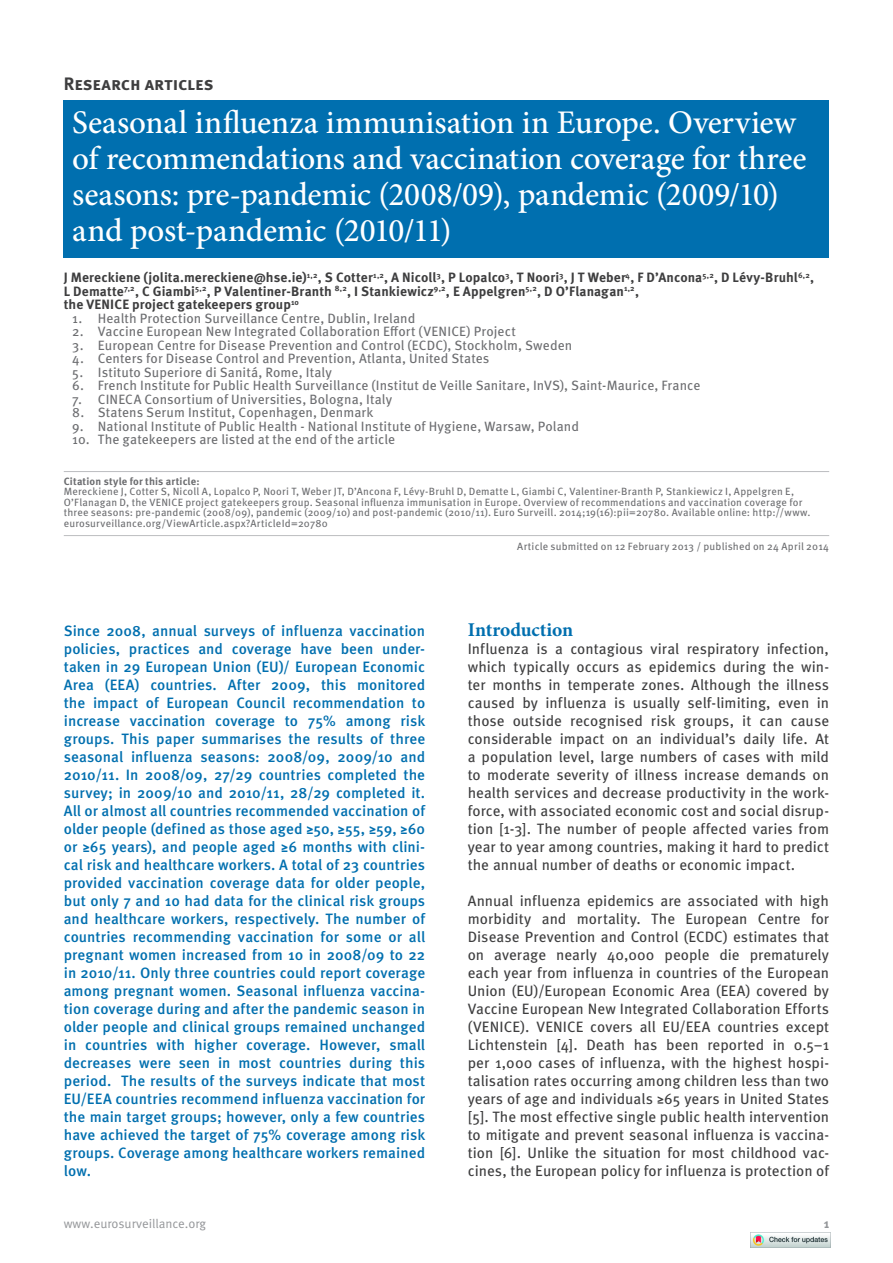
<style>
.page{position:relative;width:893px;height:1263px;background:#fff}
.page>*{position:absolute;margin:0;border:0;box-sizing:border-box;transform-origin:0 0}
.t1{font:500 33px/36px "Minion Pro";letter-spacing:-.005em;color:#fff}
.t2{font:700 19.5px "Minion Pro";letter-spacing:-.005em;color:#006faf}
.t3{font:700 18px "Meta Pro";color:#3e3e3f}
.t4{font:500 15px/18px "Meta Pro";letter-spacing:.005em;color:#006faf;text-align:justify}
.t5{font:15px/18px "Meta Pro";color:#3e3e3f;text-align:justify}
.t6{font:13.5px "Meta Pro";letter-spacing:.005em;color:#6c6d70}
.t7{font:700 13.5px/13.5px "Meta Pro";letter-spacing:.005em;color:#3e3e3f}
.t8{font:12.75px "Meta Pro";color:#939598}
.t9{font:700 12.75px "Meta Pro";color:#939598}
.t10{font:10.5px/10.5px "Meta Pro";letter-spacing:.015em;color:#6c6d70}
.t11{font:700 10.5px "Meta Pro";letter-spacing:.015em;color:#6c6d70}
</style>
<div class="page">
<hr style="left:64px;top:471px;width:765px;height:1px;background:#bcbdc0">
<hr style="left:64px;top:535px;width:765px;height:1px;background:#bcbdc0">
<div style="left:64px;top:100px;width:765px;height:158px;background:#006faf"></div>
<img style="left:750px;top:1232px;width:80px;height:16px">
<p class="t3" style="left:64px;top:72px;width:151px">Research articles</p>
<h1 class="t1" style="left:72px;top:104px;width:736px">Seasonal influenza immunisation in Europe. Overview of recommendations and vaccination coverage for three seasons: pre-pandemic (2008/09), pandemic (2009/10) and post-pandemic (2010/11)</h1>
<p class="t7" style="left:64px;top:271px;width:752px">J Mereckiene (jolita.mereckiene@hse.ie)<sup>1,2</sup>, S Cotter<sup>1,2</sup>, A Nicoll<sup>3</sup>, P Lopalco<sup>3</sup>, T Noori<sup>3</sup>, J T Weber<sup>4</sup>, F D’Ancona<sup>5,2</sup>, D Lévy-Bruhl<sup>6,2</sup>,<br>L Dematte<sup>7,2</sup>, C Giambi<sup>5,2</sup>, P Valentiner-Branth <sup>8,2</sup>, I Stankiewicz<sup>9,2</sup>, E Appelgren<sup>5,2</sup>, D O’Flanagan<sup>1,2</sup>,<br>the VENICE project gatekeepers group<sup>10</sup></p>
<p class="t6" style="left:72px;top:310px;width:345px">1. Health Protection Surveillance Centre, Dublin, Ireland</p>
<p class="t6" style="left:72px;top:323px;width:445px">2. Vaccine European New Integrated Collaboration Effort (VENICE) Project</p>
<p class="t6" style="left:72px;top:337px;width:501px">3. European Centre for Disease Prevention and Control (ECDC), Stockholm, Sweden</p>
<p class="t6" style="left:72px;top:350px;width:419px">4. Centers for Disease Control and Prevention, Atlanta, United States</p>
<p class="t6" style="left:72px;top:364px;width:261px">5. Istituto Superiore di Sanitá, Rome, Italy</p>
<p class="t6" style="left:72px;top:377px;width:630px">6. French Institute for Public Health Surveillance (Institut de Veille Sanitare, InVS), Saint-Maurice, France</p>
<p class="t6" style="left:72px;top:391px;width:321px">7. CINECA Consortium of Universities, Bologna, Italy</p>
<p class="t6" style="left:72px;top:404px;width:303px">8. Statens Serum Institut, Copenhagen, Denmark</p>
<p class="t6" style="left:72px;top:418px;width:508px">9. National Institute of Public Health - National Institute of Hygiene, Warsaw, Poland</p>
<p class="t6" style="left:72px;top:431px;width:324px">10. The gatekeepers are listed at the end of the article</p>
<p class="t11" style="left:64px;top:474px;width:137px">Citation style for this article:</p>
<p class="t10" style="left:64px;top:487px;width:748px">Mereckiene J, Cotter S, Nicoll A, Lopalco P, Noori T, Weber JT, D’Ancona F, Lévy-Bruhl D, Dematte L, Giambi C, Valentiner-Branth P, Stankiewicz I, Appelgren E, O’Flanagan D, the VENICE project gatekeepers group. Seasonal influenza immunisation in Europe. Overview of recommendations and vaccination coverage for three seasons: pre-pandemic (2008/09), pandemic (2009/10) and post-pandemic (2010/11). Euro Surveill. 2014;19(16):pii=20780. Available online: http://www. eurosurveillance.org/ViewArticle.aspx?ArticleId=20780</p>
<p class="t10" style="left:517px;top:541px;width:313px">Article submitted on 12 February 2013 / published on 24 April 2014</p>
<p class="t4" style="left:64px;top:622px;width:363px">Since 2008, annual surveys of influenza vaccination policies, practices and coverage have been under&shy;taken in 29 European Union (EU)/ European Economic Area (EEA) countries. After 2009, this monitored the impact of European Council recommendation to increase vaccination coverage to 75% among risk groups. This paper summarises the results of three seasonal influenza seasons: 2008/09, 2009/10 and 2010/11. In 2008/09, 27/29 countries completed the survey; in 2009/10 and 2010/11, 28/29 completed it.<br>All or almost all countries recommended vaccination of older people (defined as those aged ≥50, ≥55, ≥59, ≥60 or ≥65 years), and people aged ≥6 months with clini&shy;cal risk and healthcare workers. A total of 23 countries provided vaccination coverage data for older people, but only 7 and 10 had data for the clinical risk groups and healthcare workers, respectively. The number of countries recommending vaccination for some or all pregnant women increased from 10 in 2008/09 to 22 in 2010/11. Only three countries could report coverage among pregnant women. Seasonal influenza vaccina&shy;tion coverage during and after the pandemic season in older people and clinical groups remained unchanged in countries with higher coverage. However, small decreases were seen in most countries during this period. The results of the surveys indicate that most EU/EEA countries recommend influenza vaccination for the main target groups; however, only a few countries have achieved the target of 75% coverage among risk groups. Coverage among healthcare workers remained low.</p>
<h2 class="t2" style="left:468px;top:616px;width:107px">Introduction</h2>
<p class="t5" style="left:468px;top:640px;width:363px">Influenza is a contagious viral respiratory infection, which typically occurs as epidemics during the win&shy;ter months in temperate zones. Although the illness caused by influenza is usually self-limiting, even in those outside recognised risk groups, it can cause considerable impact on an individual’s daily life. At a population level, large numbers of cases with mild to moderate severity of illness increase demands on health services and decrease productivity in the work&shy;force, with associated economic cost and social disrup&shy;tion [1-3]. The number of people affected varies from year to year among countries, making it hard to predict the annual number of deaths or economic impact.</p>
<p class="t5" style="left:468px;top:892px;width:363px">Annual influenza epidemics are associated with high morbidity and mortality. The European Centre for Disease Prevention and Control (ECDC) estimates that on average nearly 40,000 people die prematurely each year from influenza in countries of the European Union (EU)/European Economic Area (EEA) covered by Vaccine European New Integrated Collaboration Efforts (VENICE). VENICE covers all EU/EEA countries except Lichtenstein [4]. Death has been reported in 0.5–1 per 1,000 cases of influenza, with the highest hospi&shy;talisation rates occurring among children less than two years of age and individuals ≥65 years in United States [5]. The most effective single public health intervention to mitigate and prevent seasonal influenza is vaccina&shy;tion [6]. Unlike the situation for most childhood vac&shy;cines, the European policy for influenza is protection of</p>
<p class="t8" style="left:64px;top:1215px;width:144px">www.eurosurveillance.org</p>
<p class="t9" style="left:824px;top:1215px;width:7px">1</p>
</div>
